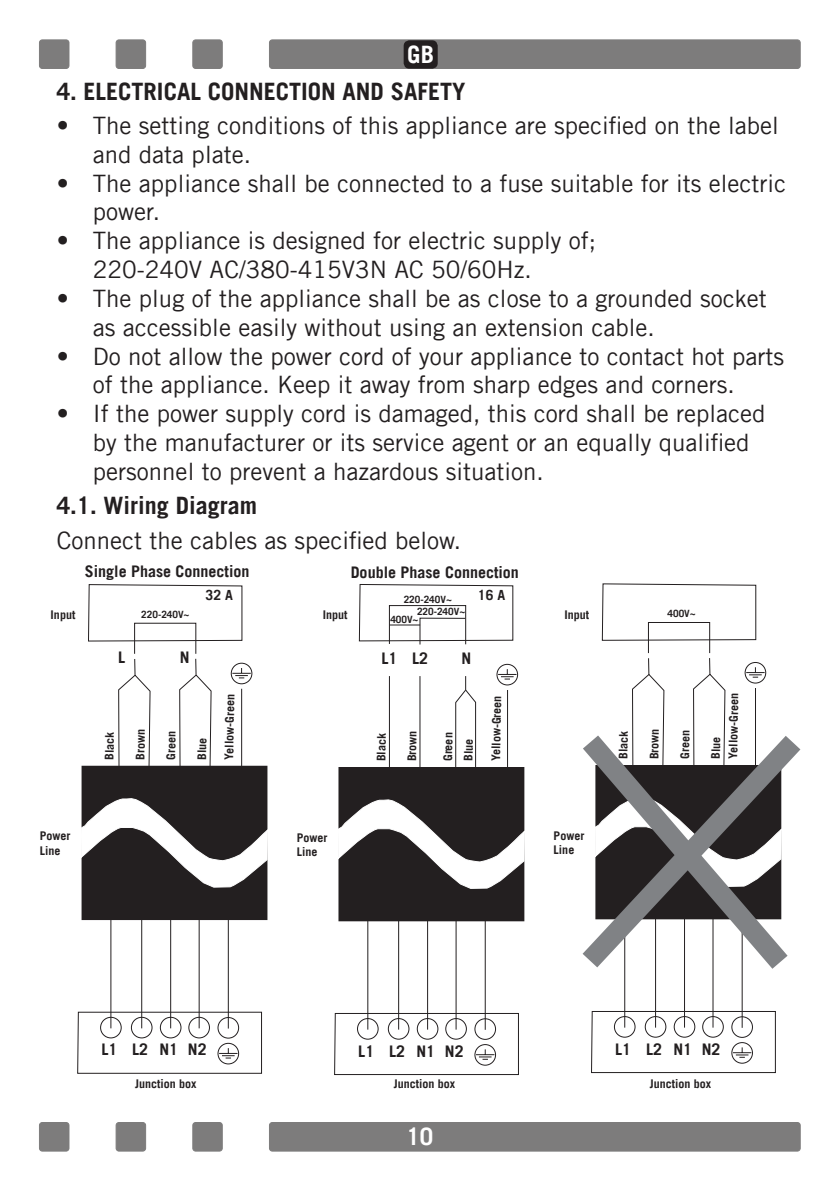
<style>
.page{position:relative;width:840px;height:1191px;background:#fff}
.page>*{position:absolute;margin:0;border:0;box-sizing:border-box;transform-origin:0 0}
.t1{font:24px/28.8px "Trade Gothic";color:#231f20}
.t2{font:700 24px "Trade Gothic";color:#231f20}
.t3{font:700 24px "Trade Gothic";color:#fff}
.t4{font:700 16px "Trade Gothic";color:#231f20}
.t5{font:700 14px "Trade Gothic";color:#231f20}
.t6{font:700 12px/14.4px "Trade Gothic";color:#231f20}
.t7{font:700 10px/8.2px "Trade Gothic";color:#231f20}
</style>
<div class="page">
<div style="left:269px;top:40px;width:530px;height:28px;background:#7d7c7c;border-radius:3px"></div>
<div style="left:269px;top:40px;width:531px;height:29px;border:1px solid #7d7c7c;border-radius:3px"></div>
<div style="left:39px;top:40px;width:30px;height:28px;background:#7d7c7c;border-radius:3px"></div>
<div style="left:39px;top:40px;width:30px;height:29px;border:1px solid #7d7c7c;border-radius:3px"></div>
<div style="left:193px;top:40px;width:29px;height:28px;background:#7d7c7c;border-radius:3px"></div>
<div style="left:192px;top:40px;width:30px;height:29px;border:1px solid #7d7c7c;border-radius:3px"></div>
<div style="left:116px;top:40px;width:29px;height:28px;background:#7d7c7c;border-radius:3px"></div>
<div style="left:116px;top:40px;width:30px;height:29px;border:1px solid #7d7c7c;border-radius:3px"></div>
<div style="left:269px;top:1122px;width:530px;height:29px;background:#7d7c7c;border-radius:3px"></div>
<div style="left:269px;top:1122px;width:531px;height:29px;border:1px solid #7d7c7c;border-radius:3px"></div>
<div style="left:39px;top:1122px;width:30px;height:29px;background:#7d7c7c;border-radius:3px"></div>
<div style="left:39px;top:1122px;width:30px;height:29px;border:1px solid #7d7c7c;border-radius:3px"></div>
<div style="left:193px;top:1122px;width:29px;height:29px;background:#7d7c7c;border-radius:3px"></div>
<div style="left:192px;top:1122px;width:30px;height:29px;border:1px solid #7d7c7c;border-radius:3px"></div>
<div style="left:116px;top:1122px;width:29px;height:29px;background:#7d7c7c;border-radius:3px"></div>
<div style="left:116px;top:1122px;width:30px;height:29px;border:1px solid #7d7c7c;border-radius:3px"></div>
<div style="left:339px;top:767px;width:184px;height:153px;background:#231f20"></div>
<div style="left:338px;top:767px;width:186px;height:154px;border:1px solid #231f20"></div>
<svg style="left:338px;top:799px;width:186px;height:90px"></svg>
<svg style="left:498px;top:669px;width:18px;height:10px"></svg>
<div style="left:496px;top:664px;width:22px;height:21px;border:1px solid #231f20;border-radius:50%"></div>
<hr style="left:367px;top:920px;width:1px;height:109px;background:#231f20">
<hr style="left:398px;top:920px;width:1px;height:109px;background:#231f20">
<hr style="left:427px;top:920px;width:1px;height:109px;background:#231f20">
<hr style="left:455px;top:920px;width:1px;height:109px;background:#231f20">
<hr style="left:484px;top:920px;width:1px;height:109px;background:#231f20">
<svg style="left:334px;top:1013px;width:184px;height:62px"></svg>
<svg style="left:358px;top:584px;width:155px;height:61px"></svg>
<hr style="left:389px;top:676px;width:1px;height:92px;background:#231f20">
<hr style="left:506px;top:690px;width:1px;height:78px;background:#231f20">
<hr style="left:419px;top:676px;width:1px;height:92px;background:#231f20">
<svg style="left:454px;top:676px;width:22px;height:93px"></svg>
<svg style="left:632px;top:658px;width:32px;height:56px"></svg>
<svg style="left:693px;top:658px;width:32px;height:56px"></svg>
<svg style="left:601px;top:583px;width:155px;height:58px"></svg>
<hr style="left:754px;top:688px;width:1px;height:77px;background:#231f20">
<svg style="left:746px;top:667px;width:17px;height:10px"></svg>
<div style="left:744px;top:662px;width:21px;height:21px;border:1px solid #231f20;border-radius:50%"></div>
<hr style="left:624px;top:918px;width:1px;height:109px;background:#231f20">
<hr style="left:654px;top:918px;width:1px;height:109px;background:#231f20">
<hr style="left:683px;top:918px;width:1px;height:109px;background:#231f20">
<hr style="left:712px;top:918px;width:1px;height:109px;background:#231f20">
<hr style="left:741px;top:918px;width:1px;height:109px;background:#231f20">
<svg style="left:591px;top:1011px;width:184px;height:62px"></svg>
<svg style="left:582px;top:714px;width:219px;height:276px"></svg>
<div style="left:82px;top:766px;width:185px;height:153px;background:#231f20"></div>
<svg style="left:81px;top:798px;width:187px;height:89px"></svg>
<svg style="left:118px;top:659px;width:33px;height:107px"></svg>
<svg style="left:178px;top:658px;width:34px;height:108px"></svg>
<svg style="left:88px;top:584px;width:155px;height:58px"></svg>
<hr style="left:241px;top:688px;width:1px;height:78px;background:#231f20">
<svg style="left:233px;top:668px;width:17px;height:10px"></svg>
<div style="left:231px;top:662px;width:21px;height:22px;border:1px solid #231f20;border-radius:50%"></div>
<hr style="left:110px;top:919px;width:1px;height:109px;background:#231f20">
<hr style="left:141px;top:919px;width:1px;height:109px;background:#231f20">
<hr style="left:170px;top:919px;width:1px;height:109px;background:#231f20">
<hr style="left:198px;top:919px;width:1px;height:109px;background:#231f20">
<hr style="left:228px;top:919px;width:1px;height:109px;background:#231f20">
<svg style="left:77px;top:1011px;width:185px;height:62px"></svg>
<div style="left:403px;top:40px;width:34px;height:29px;background:#231f20;border-radius:6px"></div>
<p class="t3" style="left:407px;top:45px;width:28px">GB</p>
<p class="t2" style="left:57px;top:81px;width:410px">4. ELECTRICAL CONNECTION AND SAFETY</p>
<p class="t1" style="left:93px;top:113px;width:687px;text-indent:-36px">• The setting conditions of this appliance are specified on the label and data plate.</p>
<p class="t1" style="left:93px;top:170px;width:694px;text-indent:-36px">• The appliance shall be connected to a fuse suitable for its electric power.</p>
<p class="t1" style="left:93px;top:228px;width:504px;text-indent:-36px">• The appliance is designed for electric supply of;<br>220-240V AC/380-415V3N AC 50/60Hz.</p>
<p class="t1" style="left:93px;top:285px;width:675px;text-indent:-36px">• The plug of the appliance shall be as close to a grounded socket as accessible easily without using an extension cable.</p>
<p class="t1" style="left:57px;top:343px;width:728px;text-align:center">• Do not allow the power cord of your appliance to contact hot parts of the appliance. Keep it away from sharp edges and corners.</p>
<p class="t1" style="left:93px;top:401px;width:673px;text-indent:-36px">• If the power supply cord is damaged, this cord shall be replaced by the manufacturer or its service agent or an equally qualified personnel to prevent a hazardous situation.</p>
<p class="t2" style="left:57px;top:496px;width:202px">4.1. Wiring Diagram</p>
<p class="t1" style="left:57px;top:525px;width:405px">Connect the cables as specified below.</p>
<p class="t5" style="left:205px;top:589px;width:29px">32 A</p>
<p class="t7" style="left:403px;top:595px;width:50px">220-240V~</p>
<p class="t5" style="left:477px;top:589px;width:29px">16 A</p>
<p class="t7" style="left:390px;top:608px;width:76px;text-indent:27px">220-240V~<br>400V~</p>
<p class="t4" style="left:85px;top:565px;width:166px">Single Phase Connection</p>
<p class="t4" style="left:350px;top:566px;width:170px">Double Phase Connection</p>
<p class="t6" style="left:564px;top:609px;width:26px">Input</p>
<p class="t7" style="left:667px;top:610px;width:30px">400V~</p>
<p class="t6" style="left:51px;top:609px;width:26px">Input</p>
<p class="t7" style="left:141px;top:610px;width:50px">220-240V~</p>
<p class="t6" style="left:322px;top:609px;width:26px">Input</p>
<p class="t6" style="left:40px;top:829px;width:32px">Power<br>Line</p>
<p class="t4" style="left:118px;top:650px;width:9px">L</p>
<p class="t4" style="left:180px;top:650px;width:11px">N</p>
<p class="t6" style="left:103px;top:759px;width:30px;rotate:-89deg">Black</p>
<p class="t6" style="left:134px;top:759px;width:32px;rotate:-89deg">Brown</p>
<p class="t6" style="left:164px;top:759px;width:30px;rotate:-89deg">Green</p>
<p class="t6" style="left:195px;top:759px;width:24px;rotate:-89deg">Blue</p>
<p class="t6" style="left:222px;top:759px;width:67px;rotate:-89deg">Yellow-Green</p>
<p class="t6" style="left:296px;top:831px;width:32px">Power<br>Line</p>
<p class="t4" style="left:381px;top:652px;width:48px">L1 L2</p>
<p class="t4" style="left:461px;top:652px;width:11px">N</p>
<p class="t6" style="left:374px;top:761px;width:30px;rotate:-89deg">Black</p>
<p class="t6" style="left:405px;top:761px;width:32px;rotate:-89deg">Brown</p>
<p class="t6" style="left:438px;top:761px;width:30px;line-height:20.4px;rotate:-89deg">Green<br>Blue</p>
<p class="t6" style="left:489px;top:761px;width:67px;rotate:-89deg">Yellow-Green</p>
<p class="t6" style="left:553px;top:829px;width:32px">Power<br>Line</p>
<p class="t6" style="left:616px;top:759px;width:30px;rotate:-89deg">Black</p>
<p class="t6" style="left:647px;top:759px;width:32px;rotate:-89deg">Brown</p>
<p class="t6" style="left:678px;top:759px;width:30px;rotate:-89deg">Green</p>
<p class="t6" style="left:707px;top:759px;width:68px;line-height:17.2px;rotate:-89deg">Blue<br>Yellow-Green</p>
<p class="t4" style="left:101px;top:1043px;width:17px">L1</p>
<p class="t4" style="left:188px;top:1043px;width:20px">N2</p>
<p class="t4" style="left:132px;top:1043px;width:48px">L2 N1</p>
<p class="t4" style="left:358px;top:1044px;width:17px">L1</p>
<p class="t4" style="left:444px;top:1044px;width:20px">N2</p>
<p class="t4" style="left:389px;top:1044px;width:48px">L2 N1</p>
<p class="t4" style="left:614px;top:1042px;width:17px">L1</p>
<p class="t4" style="left:701px;top:1042px;width:20px">N2</p>
<p class="t4" style="left:645px;top:1042px;width:48px">L2 N1</p>
<p class="t6" style="left:135px;top:1077px;width:63px">Junction box</p>
<p class="t6" style="left:393px;top:1077px;width:63px">Junction box</p>
<p class="t6" style="left:649px;top:1077px;width:63px">Junction box</p>
<p class="t3" style="left:406px;top:1127px;width:28px">10</p>
</div>
